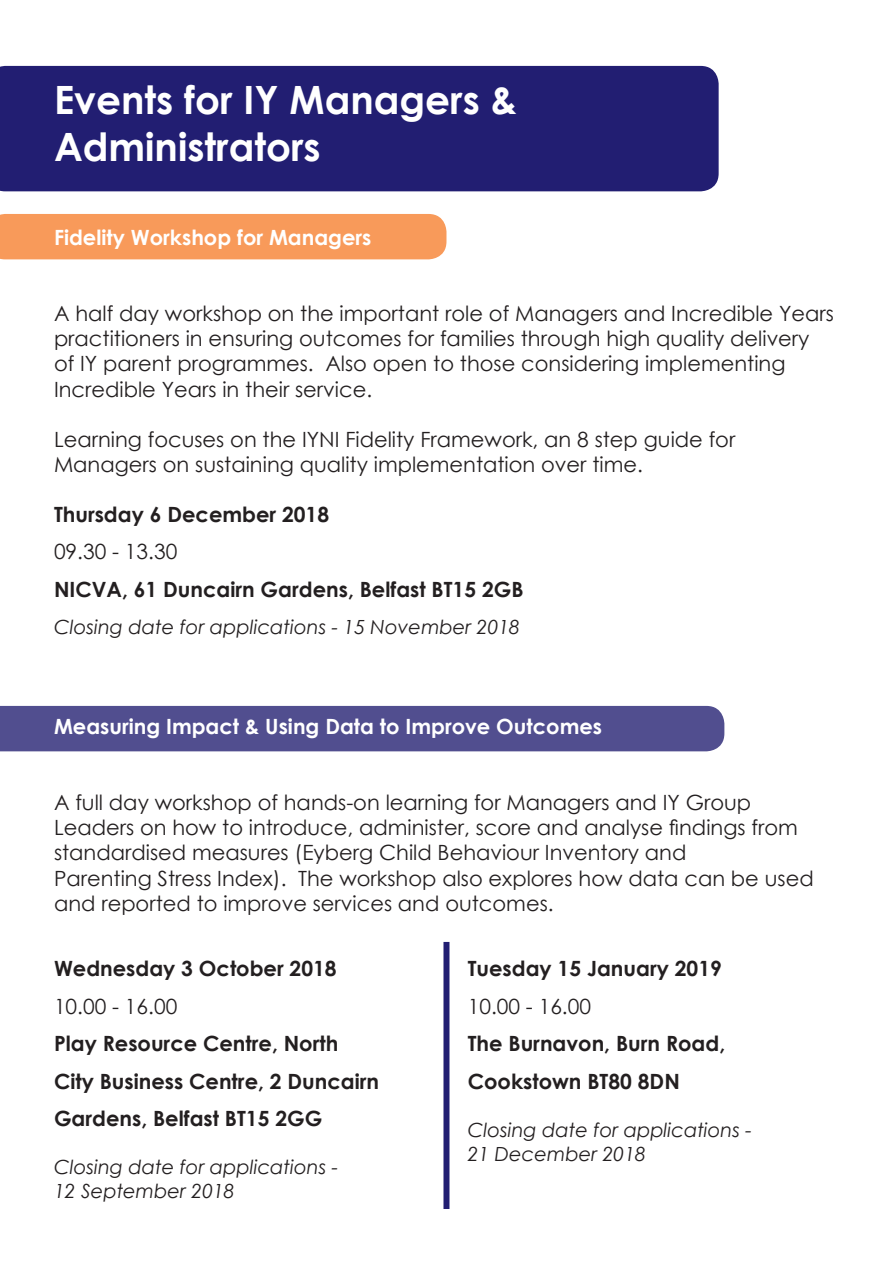
<style>
.page{position:relative;width:893px;height:1263px;background:#fff}
.page>*{position:absolute;margin:0;border:0;box-sizing:border-box;transform-origin:0 0}
.t1{font:700 39px "Century Gothic";color:#fff}
.t2{font:21px/25.2px "Century Gothic";color:#231f20}
.t3{font:700 21px/37.5px "Century Gothic";color:#231f20}
.t4{font:700 21px "Century Gothic";color:#fff}
.t5{font:italic 19.5px/24px "Century Gothic";color:#231f20}
</style>
<div class="page">
<div style="left:0;top:706px;width:724px;height:45px;background:#514e8f"></div>
<div style="left:0;top:214px;width:446px;height:45px;background:#f89a5a"></div>
<div style="left:0;top:66px;width:719px;height:125px;background:#221e72"></div>
<div style="left:443px;top:942px;width:6px;height:267px;background:#221e72"></div>
<p class="t1" style="left:54px;top:71px;width:465px">Events for IY Managers &amp;</p>
<p class="t1" style="left:54px;top:117px;width:268px">Administrators</p>
<p class="t4" style="left:54px;top:222px;width:319px">Fidelity Workshop for Managers</p>
<p class="t2" style="left:54px;top:300px;width:781px">A half day workshop on the important role of Managers and Incredible Years practitioners in ensuring outcomes for families through high quality delivery of IY parent programmes. Also open to those considering implementing Incredible Years in their service.</p>
<p class="t2" style="left:54px;top:426px;width:683px">Learning focuses on the IYNI Fidelity Framework, an 8 step guide for<br>Managers on sustaining quality implementation over time.</p>
<p class="t3" style="left:54px;top:495px;width:277px">Thursday 6 December 2018</p>
<p class="t2" style="left:54px;top:539px;width:125px">09.30 - 13.30</p>
<p class="t3" style="left:54px;top:570px;width:471px">NICVA, 61 Duncairn Gardens, Belfast BT15 2GB</p>
<p class="t5" style="left:54px;top:615px;width:468px">Closing date for applications - 15 November 2018</p>
<p class="t4" style="left:54px;top:711px;width:550px">Measuring Impact &amp; Using Data to Improve Outcomes</p>
<p class="t2" style="left:54px;top:789px;width:699px">A full day workshop of hands-on learning for Managers and IY Group</p>
<p class="t2" style="left:54px;top:815px;width:745px">Leaders on how to introduce, administer, score and analyse findings from standardised measures (Eyberg Child Behaviour Inventory and</p>
<p class="t2" style="left:54px;top:865px;width:761px">Parenting Stress Index). The workshop also explores how data can be used and reported to improve services and outcomes.</p>
<p class="t3" style="left:54px;top:949px;width:284px">Wednesday 3 October 2018</p>
<p class="t2" style="left:54px;top:993px;width:125px">10.00 - 16.00</p>
<p class="t3" style="left:54px;top:1024px;width:327px">Play Resource Centre, North<br>City Business Centre, 2 Duncairn<br>Gardens, Belfast BT15 2GG</p>
<p class="t5" style="left:54px;top:1155px;width:286px">Closing date for applications -<br>12 September 2018</p>
<p class="t3" style="left:468px;top:949px;width:256px">Tuesday 15 January 2019</p>
<p class="t2" style="left:468px;top:993px;width:125px">10.00 - 16.00</p>
<p class="t3" style="left:468px;top:1024px;width:259px">The Burnavon, Burn Road,<br>Cookstown BT80 8DN</p>
<p class="t5" style="left:468px;top:1117px;width:286px">Closing date for applications -</p>
<p class="t5" style="left:468px;top:1141px;width:180px">21 December 2018</p>
</div>
